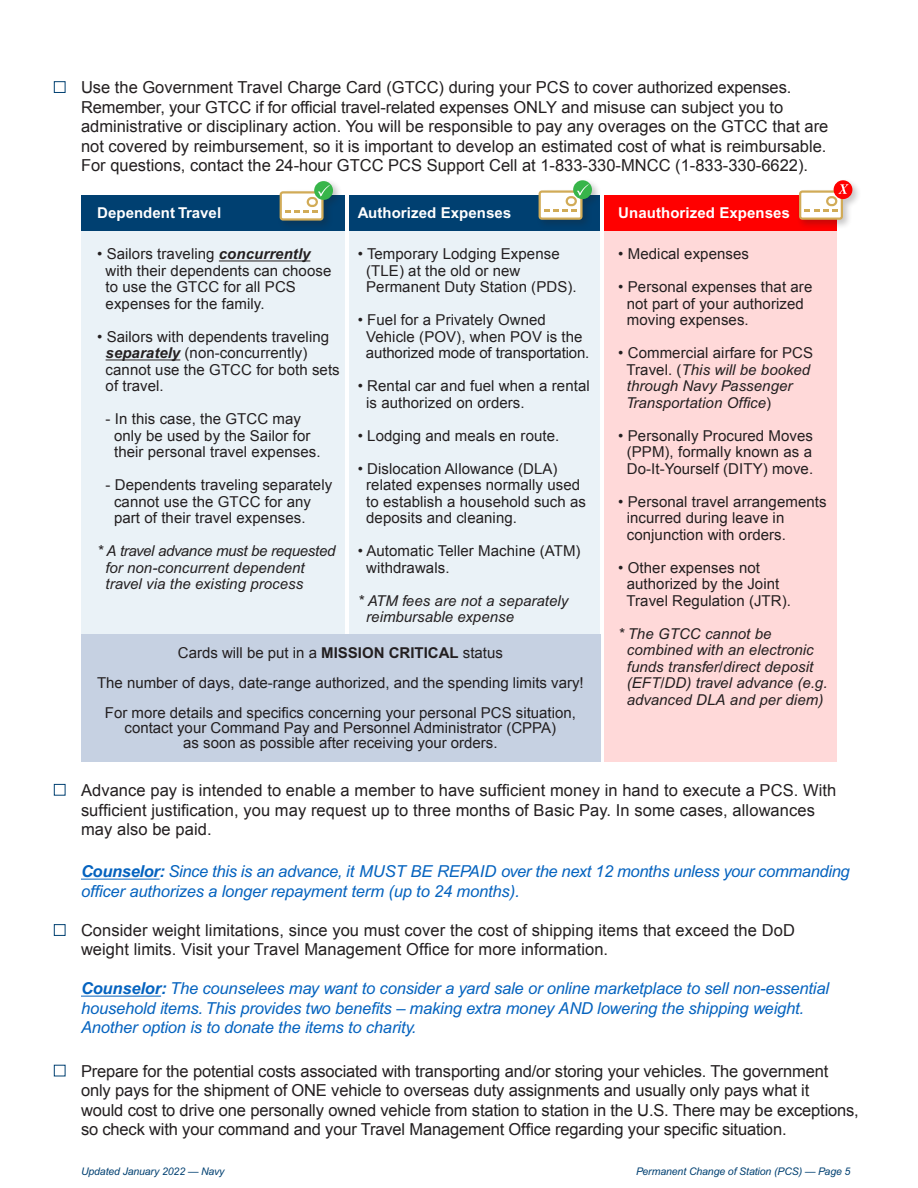
<style>
.page{position:relative;width:918px;height:1188px;background:#fff}
.page>*{position:absolute;margin:0;border:0;box-sizing:border-box;transform-origin:0 0}
.t1{font:16.5px/19.5px "Arial";color:#231f20}
.t2{font:italic 16.5px/19.5px "Arial";letter-spacing:-.01em;color:#0563bf}
.t3{font:15px/16.5px "Arial";letter-spacing:.005em;color:#231f20}
.t4{font:italic 15px/16.5px "Arial";letter-spacing:.005em;color:#231f20}
.t5{font:700 15px "Arial";letter-spacing:.005em;color:#fff}
.t6{font:italic 10.5px "Arial";letter-spacing:-.01em;color:#004071}
.s1{font-weight:700;font-style:italic}
.s2{font-weight:700}
.s3{font-style:normal}
</style>
<div class="page">
<div style="left:81px;top:228px;width:523px;height:534px;background:#eaf2f7"></div>
<div style="left:81px;top:195px;width:521px;height:36px;background:#004071"></div>
<div style="left:602px;top:228px;width:235px;height:534px;background:#ffd9d9"></div>
<div style="left:604px;top:195px;width:233px;height:36px;background:#f00"></div>
<div style="left:54px;top:81px;width:11px;height:12px;border:1px solid #004071"></div>
<div style="left:54px;top:784px;width:11px;height:12px;border:1px solid #004071"></div>
<div style="left:54px;top:924px;width:11px;height:12px;border:1px solid #004071"></div>
<hr style="left:81px;top:879px;width:79px;height:1px;background:#0563bf">
<hr style="left:81px;top:996px;width:80px;height:1px;background:#0563bf">
<div style="left:54px;top:1065px;width:11px;height:11px;border:1px solid #004071"></div>
<hr style="left:219px;top:261px;width:91px;height:1px;background:#231f20">
<hr style="left:106px;top:360px;width:74px;height:1px;background:#231f20">
<hr style="left:346px;top:195px;width:3px;height:517px;background:#fff">
<hr style="left:601px;top:195px;width:3px;height:568px;background:#fff">
<div style="left:81px;top:634px;width:520px;height:128px;background:#c6d1e2"></div>
<div style="left:277px;top:179px;width:66px;height:52px;background:#231f20;opacity:.25"></div>
<svg style="left:280px;top:191px;width:44px;height:30px"></svg>
<div style="left:282px;top:194px;width:39px;height:24px;background:#fff"></div>
<svg style="left:285px;top:210px;width:33px;height:3px"></svg>
<div style="left:307px;top:197px;width:11px;height:10px;background:#d1ab57;border-radius:5px"></div>
<div style="left:309px;top:199px;width:7px;height:6px;background:#fff;border-radius:3px"></div>
<svg style="left:314px;top:181px;width:19px;height:19px"></svg>
<svg style="left:318px;top:185px;width:12px;height:12px"></svg>
<div style="left:797px;top:178px;width:65px;height:52px;background:#231f20;opacity:.25"></div>
<svg style="left:799px;top:190px;width:44px;height:30px"></svg>
<div style="left:801px;top:193px;width:40px;height:25px;background:#fff"></div>
<svg style="left:805px;top:210px;width:32px;height:2px"></svg>
<div style="left:826px;top:196px;width:11px;height:10px;background:#d1ab57;border-radius:5px"></div>
<div style="left:828px;top:198px;width:7px;height:6px;background:#fff;border-radius:3px"></div>
<div style="left:834px;top:180px;width:18px;height:19px;background:#f00;border-radius:50%"></div>
<svg style="left:838px;top:184px;width:11px;height:10px"></svg>
<div style="left:536px;top:178px;width:65px;height:52px;background:#231f20;opacity:.25"></div>
<svg style="left:539px;top:190px;width:44px;height:30px"></svg>
<div style="left:541px;top:193px;width:39px;height:25px;background:#fff"></div>
<svg style="left:544px;top:210px;width:33px;height:2px"></svg>
<div style="left:566px;top:196px;width:11px;height:10px;background:#d1ab57;border-radius:5px"></div>
<div style="left:568px;top:198px;width:7px;height:6px;background:#fff;border-radius:3px"></div>
<svg style="left:573px;top:180px;width:19px;height:19px"></svg>
<svg style="left:577px;top:184px;width:12px;height:12px"></svg>
<p class="t1" style="left:81px;top:78px;width:749px">Use the Government Travel Charge Card (GTCC) during your PCS to cover authorized expenses.<br>Remember, your GTCC if for official travel-related expenses ONLY and misuse can subject you to administrative or disciplinary action. You will be responsible to pay any overages on the GTCC that are not covered by reimbursement, so it is important to develop an estimated cost of what is reimbursable.<br>For questions, contact the 24-hour GTCC PCS Support Cell at 1-833-330-MNCC (1-833-330-6622).</p>
<p class="t5" style="left:97px;top:204px;width:126px">Dependent Travel</p>
<p class="t3" style="left:106px;top:246px;width:227px;text-indent:-8px">• Sailors traveling <span class="s1">concurrently </span>with their dependents can choose to use the GTCC for all PCS expenses for the family.</p>
<p class="t3" style="left:106px;top:328px;width:236px;text-indent:-8px">• Sailors with dependents traveling <span class="s1">separately</span> (non-concurrently) cannot use the GTCC for both sets of travel.</p>
<p class="t3" style="left:106px;top:411px;width:197px">- In this case, the GTCC may</p>
<p class="t3" style="left:114px;top:427px;width:208px">only be used by the Sailor for their personal travel expenses.</p>
<p class="t3" style="left:114px;top:477px;width:220px;text-indent:-8px">- Dependents traveling separately cannot use the GTCC for any part of their travel expenses.</p>
<p class="t4" style="left:106px;top:543px;width:231px;text-indent:-8px">* A travel advance must be requested for non-concurrent dependent travel via the existing process</p>
<p class="t5" style="left:358px;top:204px;width:155px">Authorized Expenses</p>
<p class="t3" style="left:366px;top:246px;width:212px;text-indent:-8px">• Temporary Lodging Expense (TLE) at the old or new<br>Permanent Duty Station (PDS).</p>
<p class="t3" style="left:366px;top:312px;width:225px;text-indent:-8px">• Fuel for a Privately Owned<br>Vehicle (POV), when POV is the authorized mode of transportation.</p>
<p class="t3" style="left:366px;top:378px;width:225px;text-indent:-8px">• Rental car and fuel when a rental is authorized on orders.</p>
<p class="t3" style="left:358px;top:427px;width:203px">• Lodging and meals en route.</p>
<p class="t3" style="left:366px;top:460px;width:221px;text-indent:-8px">• Dislocation Allowance (DLA) related expenses normally used to establish a household such as deposits and cleaning.</p>
<p class="t3" style="left:366px;top:543px;width:216px;text-indent:-8px">• Automatic Teller Machine (ATM) withdrawals.</p>
<p class="t4" style="left:366px;top:592px;width:204px;text-indent:-8px">* ATM fees are not a separately reimbursable expense</p>
<p class="t3" style="left:97px;top:637px;width:488px;line-height:30px;text-align:center">Cards will be put in a <span class="s2">MISSION CRITICAL</span> status<br>The number of days, date-range authorized, and the spending limits vary!<br>For more details and specifics concerning your personal PCS situation,</p>
<p class="t3" style="left:125px;top:720px;width:433px;line-height:15px;text-align:center">contact your Command Pay and Personnel Administrator (CPPA) as soon as possible after receiving your orders.</p>
<p class="t5" style="left:618px;top:204px;width:173px">Unauthorized Expenses</p>
<p class="t3" style="left:618px;top:246px;width:132px">• Medical expenses</p>
<p class="t3" style="left:627px;top:279px;width:187px;text-indent:-8px">• Personal expenses that are not part of your authorized moving expenses.</p>
<p class="t4" style="left:626px;top:345px;width:189px;text-indent:-8px"><span class="s3">• Commercial airfare for PCS<br>Travel. (</span>This will be booked through Navy Passenger<br>Transportation Office<span class="s3">)</span></p>
<p class="t3" style="left:618px;top:427px;width:196px;text-align:center">• Personally Procured Moves (PPM), formally known as a<br>Do-It-Yourself (DITY) move.</p>
<p class="t3" style="left:627px;top:493px;width:201px;text-indent:-8px">• Personal travel arrangements incurred during leave in conjunction with orders.</p>
<p class="t3" style="left:627px;top:559px;width:166px;text-indent:-8px">• Other expenses not authorized by the Joint<br>Travel Regulation (JTR).</p>
<p class="t4" style="left:627px;top:625px;width:202px;text-indent:-8px">* The GTCC cannot be combined with an electronic funds transfer/direct deposit (EFT/DD) travel advance (e.g. advanced DLA and per diem)</p>
<p class="t1" style="left:81px;top:781px;width:757px">Advance pay is intended to enable a member to have sufficient money in hand to execute a PCS. With sufficient justification, you may request up to three months of Basic Pay. In some cases, allowances may also be paid.</p>
<p class="t2" style="left:81px;top:862px;width:770px"><span class="s2">Counselor:</span> Since this is an advance, it MUST BE REPAID over the next 12 months unless your commanding officer authorizes a longer repayment term (up to 24 months).</p>
<p class="t1" style="left:81px;top:920px;width:715px">Consider weight limitations, since you must cover the cost of shipping items that exceed the DoD</p>
<p class="t1" style="left:81px;top:940px;width:529px">weight limits. Visit your Travel Management Office for more information.</p>
<p class="t2" style="left:81px;top:979px;width:750px"><span class="s2">Counselor:</span> The counselees may want to consider a yard sale or online marketplace to sell non-essential</p>
<p class="t2" style="left:81px;top:999px;width:725px">household items. This provides two benefits – making extra money AND lowering the shipping weight.</p>
<p class="t2" style="left:81px;top:1018px;width:337px">Another option is to donate the items to charity.</p>
<p class="t1" style="left:81px;top:1061px;width:749px">Prepare for the potential costs associated with transporting and/or storing your vehicles. The government</p>
<p class="t1" style="left:81px;top:1081px;width:730px">only pays for the shipment of ONE vehicle to overseas duty assignments and usually only pays what it</p>
<p class="t1" style="left:81px;top:1100px;width:779px">would cost to drive one personally owned vehicle from station to station in the U.S. There may be exceptions, so check with your command and your Travel Management Office regarding your specific situation.</p>
<p class="t6" style="left:81px;top:1165px;width:145px">Updated January 2022 — Navy</p>
<p class="t6" style="left:636px;top:1165px;width:216px">Permanent Change of Station (PCS) — Page 5</p>
</div>
